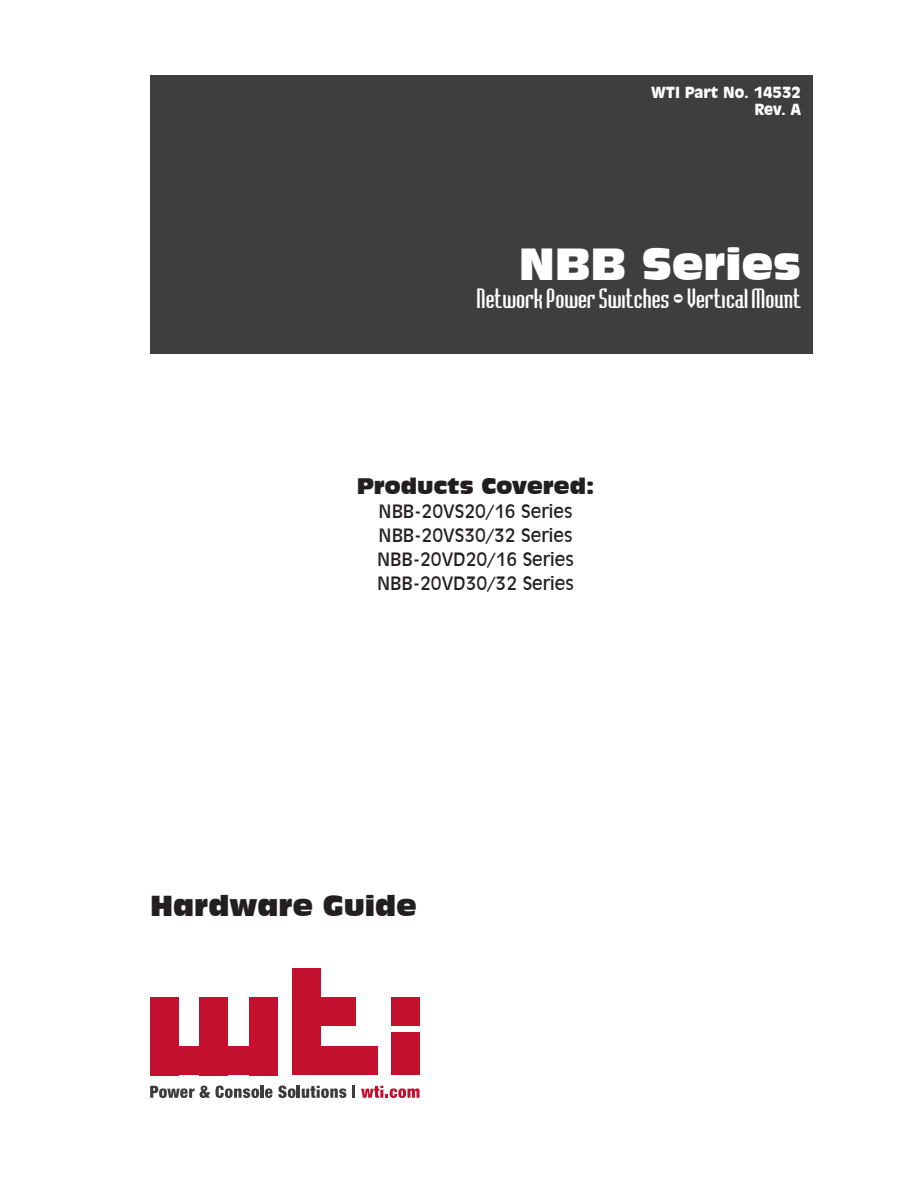
<style>
.page{position:relative;width:918px;height:1188px;background:#fff}
.page>*{position:absolute;margin:0;border:0;box-sizing:border-box;transform-origin:0 0}
.t1{font:42px "Incised 901 BT Compact";color:#fff}
.t2{font:27px "Incised 901 BT Compact";color:#231f20}
.t3{font:25.5px "Bedrock Plain";color:#fff}
.t4{font:21px "Incised 901 BT Compact";color:#231f20}
.t5{font:18px/24px "Incised 901 BT";color:#231f20;text-align:justify}
.t6{font:900 15px/17.2px "Incised 901 BT";color:#fff;text-align:right}
</style>
<div class="page">
<svg style="left:150px;top:1086px;width:196px;height:12px"></svg>
<svg style="left:353px;top:1086px;width:2px;height:12px"></svg>
<svg style="left:361px;top:1086px;width:59px;height:12px"></svg>
<div style="left:391px;top:997px;width:29px;height:28px;background:#c3102f"></div>
<div style="left:391px;top:1033px;width:29px;height:42px;background:#c3102f"></div>
<div style="left:292px;top:969px;width:28px;height:106px;background:#c3102f"></div>
<div style="left:292px;top:997px;width:64px;height:28px;background:#c3102f"></div>
<div style="left:292px;top:1047px;width:85px;height:28px;background:#c3102f"></div>
<div style="left:249px;top:997px;width:29px;height:78px;background:#c3102f"></div>
<div style="left:200px;top:997px;width:28px;height:78px;background:#c3102f"></div>
<div style="left:150px;top:997px;width:28px;height:78px;background:#c3102f"></div>
<div style="left:150px;top:1047px;width:128px;height:28px;background:#c3102f"></div>
<div style="left:150px;top:75px;width:663px;height:279px;background:#3e3e3f"></div>
<p class="t6" style="left:651px;top:84px;width:151px">WTI Part No. 14532<br>Rev. A</p>
<h1 class="t1" style="left:519px;top:240px;width:284px">NBB Series</h1>
<h3 class="t3" style="left:477px;top:283px;width:326px">Network Power Switches - Vertical Mount</h3>
<p class="t4" style="left:357px;top:474px;width:239px">Products Covered:</p>
<p class="t5" style="left:377px;top:499px;width:198px">NBB-20VS20/16 Series NBB-20VS30/32 Series NBB-20VD20/16 Series NBB-20VD30/32 Series</p>
<h2 class="t2" style="left:150px;top:890px;width:268px">Hardware Guide</h2>
</div>
